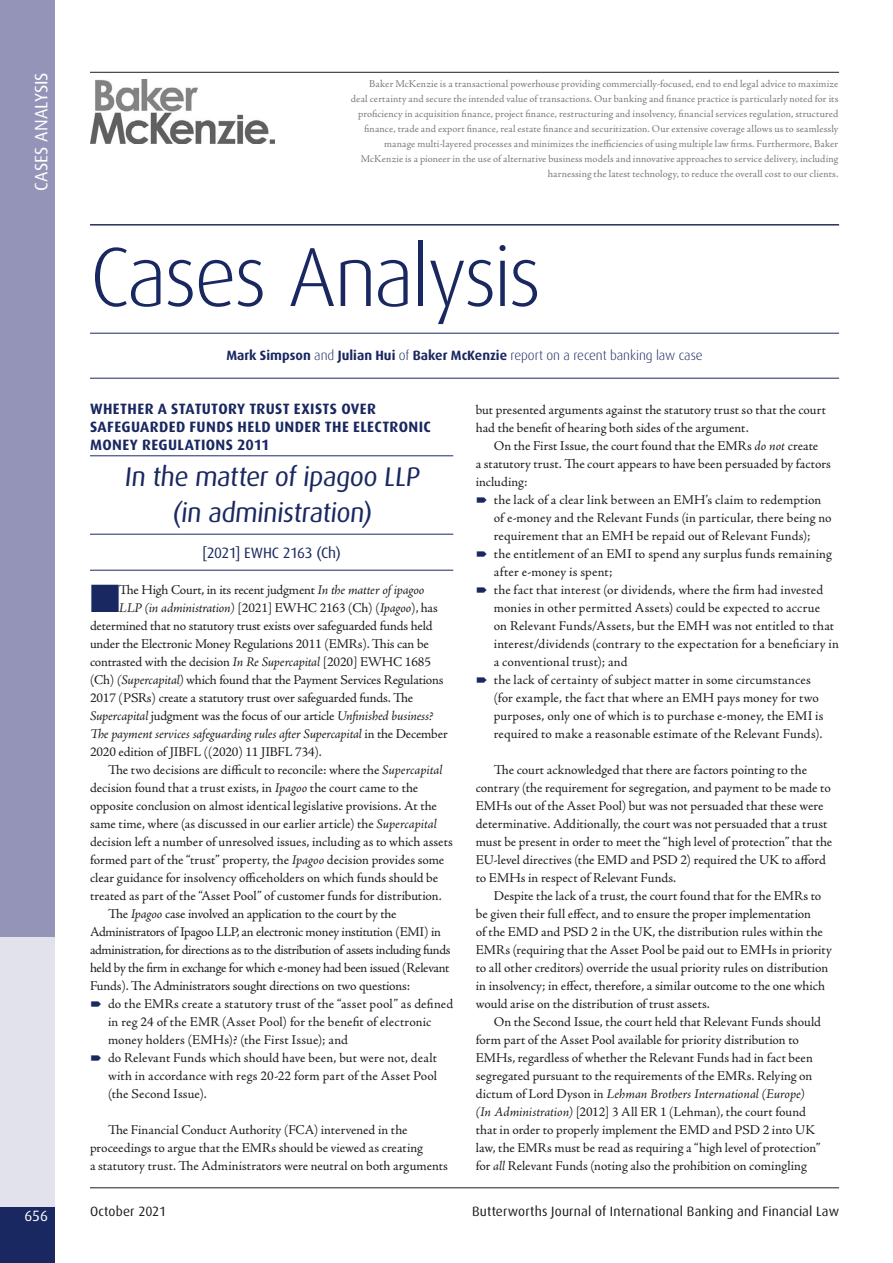
<style>
.page{position:relative;width:893px;height:1263px;background:#fff}
.page>*{position:absolute;margin:0;border:0;box-sizing:border-box;transform-origin:0 0}
.t1{font:300 84px "Dax";letter-spacing:-.035em;color:#1a2861}
.t2{font:39.45px "Zapf Dingbats Std";color:#1a2861}
.t3{font:27px/36px "Dax";color:#1a2861;text-align:center}
.t4{font:18px "Dax";letter-spacing:.005em;color:#fff}
.t5{font:700 15px/18px "Dax";letter-spacing:.025em;color:#1a2861}
.t6{font:15px "Dax";letter-spacing:-.025em;color:#1a2861}
.t7{font:15px "Dax";color:#fff}
.t8{font:13.5px/18px "Adobe Jenson Pro";color:#1d1d1b}
.t9{font:italic 13.5px "Adobe Jenson Pro";letter-spacing:-.015em;color:#1d1d1b}
.t10{font:13.5px "Adobe Jenson Pro";letter-spacing:-.02em;color:#1d1d1b}
.t11{font:13.5px "Adobe Jenson Pro";letter-spacing:-.025em;color:#1d1d1b}
.t12{font:13.5px "Dax";letter-spacing:.01em;color:#1d1d1b}
.t13{font:300 13.5px "Dax";letter-spacing:-.005em;color:#1a2861}
.t14{font:10.5px/15px "Adobe Jenson Pro";letter-spacing:.01em;color:#7c7b7b;text-align:right}
.s1{font-weight:700}
.s2{font-style:italic}
.s3{font-style:normal}
</style>
<div class="page">
<hr style="left:90px;top:456px;width:363px;height:1px;background:#1a2861">
<hr style="left:90px;top:534px;width:363px;height:1px;background:#1a2861">
<hr style="left:90px;top:570px;width:363px;height:1px;background:#1a2861">
<div style="left:0;top:1206px;width:54px;height:57px;background:#1a2861"></div>
<hr style="left:90px;top:72px;width:749px;height:1px;background:#1d1d1b">
<hr style="left:90px;top:1188px;width:749px;height:1px;background:#1d1d1b">
<div style="left:0;top:0;width:54px;height:937px;background:#9494b8"></div>
<div style="left:0;top:937px;width:54px;height:270px;background:#e2e2ed"></div>
<hr style="left:90px;top:225px;width:749px;height:1px;background:#1a2861">
<hr style="left:90px;top:378px;width:749px;height:1px;background:#1a2861">
<hr style="left:90px;top:333px;width:749px;height:1px;background:#1a2861">
<img style="left:90px;top:80px;width:184px;height:63px">
<h3 class="t4" style="left:34px;top:191px;width:120px;rotate:-90deg">CASES ANALYSIS</h3>
<p class="t14" style="left:351px;top:77px;width:489px">Baker McKenzie is a transactional powerhouse providing commercially-focused, end to end legal advice to maximize deal certainty and secure the intended value of transactions. Our banking and finance practice is particularly noted for its proficiency in acquisition finance, project finance, restructuring and insolvency, financial services regulation, structured finance, trade and export finance, real estate finance and securitization. Our extensive coverage allows us to seamlessly manage multi-layered processes and minimizes the inefficiencies of using multiple law firms. Furthermore, Baker McKenzie is a pioneer in the use of alternative business models and innovative approaches to service delivery, including harnessing the latest technology, to reduce the overall cost to our clients.</p>
<h1 class="t1" style="left:90px;top:241px;width:453px">Cases Analysis</h1>
<p class="t13" style="left:226px;top:350px;width:478px"><span class="s1">Mark Simpson</span> and <span class="s1">Julian Hui</span> of <span class="s1">Baker McKenzie</span> report on a recent banking law case</p>
<p class="t5" style="left:90px;top:401px;width:342px">WHETHER A STATUTORY TRUST EXISTS OVER<br>SAFEGUARDED FUNDS HELD UNDER THE ELECTRONIC<br>MONEY REGULATIONS 2011</p>
<h3 class="t3" style="left:124px;top:461px;width:299px">In the matter of ipagoo LLP (in administration)</h3>
<p class="t6" style="left:202px;top:546px;width:140px">[2021] EWHC 2163 (Ch)</p>
<h2 class="t2" style="left:90px;top:575px;width:31px">■</h2>
<p class="t8" style="left:119px;top:582px;width:307px">The High Court, in its recent judgment <span class="s2">In the matter of ipagoo</span></p>
<p class="t9" style="left:119px;top:602px;width:321px">LLP (in administration) <span class="s3">[2021] EWHC 2163 (Ch) (</span>Ipagoo<span class="s3">), has</span></p>
<p class="t8" style="left:90px;top:618px;width:344px">determined that no statutory trust exists over safeguarded funds held</p>
<p class="t8" style="left:90px;top:636px;width:340px">under the Electronic Money Regulations 2011 (EMRs). This can be</p>
<p class="t8" style="left:90px;top:654px;width:342px">contrasted with the decision <span class="s2">In Re Supercapital</span> [2020] EWHC 1685</p>
<p class="t8" style="left:90px;top:672px;width:355px">(Ch) <span class="s2">(Supercapital)</span> which found that the Payment Services Regulations</p>
<p class="t8" style="left:90px;top:690px;width:325px">2017 (PSRs) create a statutory trust over safeguarded funds. The</p>
<p class="t9" style="left:90px;top:710px;width:345px">Supercapital <span class="s3">judgment was the focus of our article</span> Unfinished business?</p>
<p class="t9" style="left:90px;top:728px;width:359px">The payment services safeguarding rules after Supercapital <span class="s3">in the December</span></p>
<p class="t8" style="left:90px;top:744px;width:233px">2020 edition of JIBFL ((2020) 11 JIBFL 734).</p>
<p class="t8" style="left:108px;top:762px;width:336px">The two decisions are difficult to reconcile: where the <span class="s2">Supercapital</span></p>
<p class="t8" style="left:90px;top:780px;width:330px">decision found that a trust exists, in <span class="s2">Ipagoo</span> the court came to the</p>
<p class="t8" style="left:90px;top:798px;width:348px">opposite conclusion on almost identical legislative provisions. At the</p>
<p class="t8" style="left:90px;top:816px;width:348px">same time, where (as discussed in our earlier article) the <span class="s2">Supercapital</span></p>
<p class="t8" style="left:90px;top:834px;width:364px">decision left a number of unresolved issues, including as to which assets</p>
<p class="t8" style="left:90px;top:852px;width:356px">formed part of the “trust” property, the <span class="s2">Ipagoo</span> decision provides some</p>
<p class="t8" style="left:90px;top:870px;width:350px">clear guidance for insolvency officeholders on which funds should be</p>
<p class="t8" style="left:90px;top:888px;width:353px">treated as part of the “Asset Pool” of customer funds for distribution.</p>
<p class="t8" style="left:108px;top:906px;width:290px">The <span class="s2">Ipagoo</span> case involved an application to the court by the</p>
<p class="t10" style="left:90px;top:926px;width:352px">Administrators of Ipagoo LLP, an electronic money institution (EMI) in</p>
<p class="t11" style="left:90px;top:944px;width:362px">administration, for directions as to the distribution of assets including funds</p>
<p class="t10" style="left:90px;top:962px;width:361px">held by the firm in exchange for which e-money had been issued (Relevant</p>
<p class="t8" style="left:90px;top:978px;width:322px">Funds). The Administrators sought directions on two questions:</p>
<p class="t8" style="left:108px;top:996px;width:347px">do the EMRs create a statutory trust of the “asset pool” as defined</p>
<p class="t8" style="left:108px;top:1014px;width:325px">in reg 24 of the EMR (Asset Pool) for the benefit of electronic</p>
<p class="t8" style="left:108px;top:1032px;width:242px">money holders (EMHs)? (the First Issue); and</p>
<p class="t8" style="left:108px;top:1050px;width:330px">do Relevant Funds which should have been, but were not, dealt</p>
<p class="t8" style="left:108px;top:1068px;width:331px">with in accordance with regs 20-22 form part of the Asset Pool</p>
<p class="t8" style="left:108px;top:1086px;width:100px">(the Second Issue).</p>
<p class="t8" style="left:90px;top:1122px;width:359px;text-indent:18px">The Financial Conduct Authority (FCA) intervened in the proceedings to argue that the EMRs should be viewed as creating<br>a statutory trust. The Administrators were neutral on both arguments</p>
<p class="t8" style="left:476px;top:402px;width:352px">but presented arguments against the statutory trust so that the court had the benefit of hearing both sides of the argument.</p>
<p class="t8" style="left:476px;top:438px;width:356px;text-indent:18px">On the First Issue, the court found that the EMRs <span class="s2">do not</span> create<br>a statutory trust. The court appears to have been persuaded by factors including:</p>
<p class="t8" style="left:494px;top:492px;width:347px">the lack of a clear link between an EMH’s claim to redemption<br>of e-money and the Relevant Funds (in particular, there being no requirement that an EMH be repaid out of Relevant Funds);<br>the entitlement of an EMI to spend any surplus funds remaining after e-money is spent;<br>the fact that interest (or dividends, where the firm had invested monies in other permitted Assets) could be expected to accrue<br>on Relevant Funds/Assets, but the EMH was not entitled to that interest/dividends (contrary to the expectation for a beneficiary in a conventional trust); and<br>the lack of certainty of subject matter in some circumstances<br>(for example, the fact that where an EMH pays money for two purposes, only one of which is to purchase e-money, the EMI is required to make a reasonable estimate of the Relevant Funds).</p>
<p class="t8" style="left:476px;top:762px;width:358px;text-indent:18px">The court acknowledged that there are factors pointing to the contrary (the requirement for segregation, and payment to be made to EMHs out of the Asset Pool) but was not persuaded that these were determinative. Additionally, the court was not persuaded that a trust must be present in order to meet the “high level of protection” that the EU-level directives (the EMD and PSD 2) required the UK to afford to EMHs in respect of Relevant Funds.</p>
<p class="t8" style="left:476px;top:888px;width:357px;text-indent:18px">Despite the lack of a trust, the court found that for the EMRs to be given their full effect, and to ensure the proper implementation<br>of the EMD and PSD 2 in the UK, the distribution rules within the EMRs (requiring that the Asset Pool be paid out to EMHs in priority to all other creditors) override the usual priority rules on distribution in insolvency; in effect, therefore, a similar outcome to the one which would arise on the distribution of trust assets.</p>
<p class="t8" style="left:476px;top:1014px;width:347px;text-indent:18px">On the Second Issue, the court held that Relevant Funds should form part of the Asset Pool available for priority distribution to EMHs, regardless of whether the Relevant Funds had in fact been segregated pursuant to the requirements of the EMRs. Relying on dictum of Lord Dyson in <span class="s2">Lehman Brothers International (Europe) (In Administration)</span> [2012] 3 All ER 1 (Lehman), the court found that in order to properly implement the EMD and PSD 2 into UK law, the EMRs must be read as requiring a “high level of protection” for <span class="s2">all</span> Relevant Funds (noting also the prohibition on comingling</p>
<p class="t7" style="left:24px;top:1209px;width:25px">656</p>
<p class="t12" style="left:90px;top:1206px;width:78px">October 2021</p>
<p class="t12" style="left:472px;top:1206px;width:368px">Butterworths Journal of International Banking and Financial Law</p>
</div>
